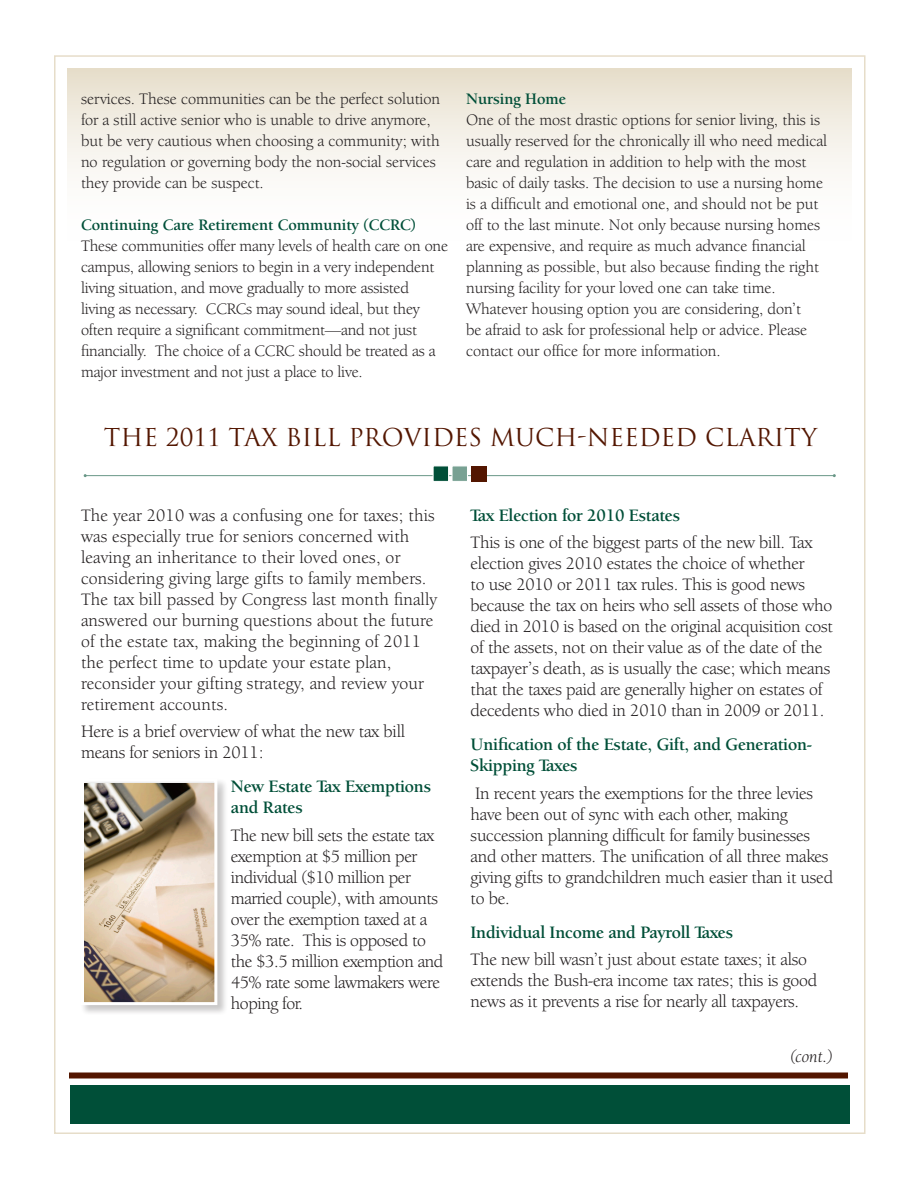
<style>
.page{position:relative;width:918px;height:1188px;background:#fff}
.page>*{position:absolute;margin:0;border:0;box-sizing:border-box;transform-origin:0 0}
.t1{font:24px "Trajan Pro";color:#531600}
.t2{font:18px/21px "Berkeley Oldstyle IT Cby BT";letter-spacing:-.01em;color:#231f20}
.t3{font:18px/21px "Berkeley Oldstyle IT Cby BT";letter-spacing:.01em;color:#231f20}
.t4{font:700 18px/21px "Berkeley Oldstyle IT Cby BT";letter-spacing:-.01em;color:#004f38}
.t5{font:italic 18px "Berkeley Oldstyle IT Cby BT";color:#231f20}
.t6{font:16.5px/21px "Berkeley Oldstyle IT Cby BT";color:#231f20}
.t7{font:700 16.5px "Berkeley Oldstyle IT Cby BT";color:#004f38}
.s1{font-weight:700;color:#004f38}
</style>
<div class="page">
<div style="left:68px;top:68px;width:784px;height:180px;background:linear-gradient(to bottom,#e9e2d1,#fff)"></div>
<div style="left:69px;top:1072px;width:779px;height:6px;background:#531600"></div>
<div style="left:70px;top:1085px;width:779px;height:39px;background:#004f38"></div>
<div style="left:81px;top:778px;width:147px;height:238px;background:#231f20;opacity:.25"></div>
<img style="left:85px;top:783px;width:128px;height:218px">
<div style="left:81px;top:778px;width:136px;height:227px;border:3px solid #fff"></div>
<hr style="left:85px;top:475px;width:749px;height:1px;background:#699787">
<div style="left:433px;top:465px;width:16px;height:17px;background:#004f38;border:1px solid #fff"></div>
<div style="left:452px;top:465px;width:16px;height:17px;background:#78a193;border:1px solid #fff"></div>
<div style="left:471px;top:466px;width:15px;height:15px;background:#531600"></div>
<p class="t6" style="left:81px;top:88px;width:361px">services. These communities can be the perfect solution for a still active senior who is unable to drive anymore, but be very cautious when choosing a community; with no regulation or governing body the non-social services they provide can be suspect.</p>
<p class="t6" style="left:81px;top:214px;width:369px"><span class="s1">Continuing Care Retirement Community (CCRC)<br></span>These communities offer many levels of health care on one campus, allowing seniors to begin in a very independent living situation, and move gradually to more assisted<br>living as necessary. CCRCs may sound ideal, but they often require a significant commitment—and not just financially. The choice of a CCRC should be treated as a major investment and not just a place to live.</p>
<p class="t7" style="left:466px;top:89px;width:102px">Nursing Home</p>
<p class="t6" style="left:466px;top:109px;width:363px">One of the most drastic options for senior living, this is usually reserved for the chronically ill who need medical care and regulation in addition to help with the most basic of daily tasks. The decision to use a nursing home is a difficult and emotional one, and should not be put off to the last minute. Not only because nursing homes are expensive, and require as much advance financial planning as possible, but also because finding the right nursing facility for your loved one can take time.</p>
<p class="t6" style="left:466px;top:298px;width:343px">Whatever housing option you are considering, don’t be afraid to ask for professional help or advice. Please contact our office for more information.</p>
<p class="t1" style="left:104px;top:422px;width:715px">THE 2011 TAX BILL PROVIDES MUCH-NEEDED CLARITY</p>
<p class="t3" style="left:81px;top:504px;width:358px">The year 2010 was a confusing one for taxes; this was especially true for seniors concerned with leaving an inheritance to their loved ones, or considering giving large gifts to family members.<br>The tax bill passed by Congress last month finally answered our burning questions about the future of the estate tax, making the beginning of 2011 the perfect time to update your estate plan, reconsider your gifting strategy, and review your retirement accounts.</p>
<p class="t2" style="left:81px;top:721px;width:326px">Here is a brief overview of what the new tax bill means for seniors in 2011:</p>
<p class="t4" style="left:231px;top:776px;width:202px">New Estate Tax Exemptions and Rates</p>
<p class="t2" style="left:231px;top:824px;width:214px">The new bill sets the estate tax exemption at $5 million per individual ($10 million per married couple), with amounts over the exemption taxed at a<br>35% rate. This is opposed to the $3.5 million exemption and<br>45% rate some lawmakers were hoping for.</p>
<p class="t4" style="left:471px;top:504px;width:211px">Tax Election for 2010 Estates</p>
<p class="t2" style="left:471px;top:532px;width:364px">This is one of the biggest parts of the new bill. Tax election gives 2010 estates the choice of whether<br>to use 2010 or 2011 tax rules. This is good news because the tax on heirs who sell assets of those who died in 2010 is based on the original acquisition cost of the assets, not on their value as of the date of the taxpayer’s death, as is usually the case; which means that the taxes paid are generally higher on estates of decedents who died in 2010 than in 2009 or 2011.</p>
<p class="t4" style="left:471px;top:734px;width:343px">Unification of the Estate, Gift, and Generation-<br>Skipping Taxes</p>
<p class="t2" style="left:471px;top:783px;width:364px">In recent years the exemptions for the three levies have been out of sync with each other, making succession planning difficult for family businesses and other matters. The unification of all three makes giving gifts to grandchildren much easier than it used to be.</p>
<p class="t4" style="left:471px;top:921px;width:264px">Individual Income and Payroll Taxes</p>
<p class="t2" style="left:471px;top:949px;width:348px">The new bill wasn’t just about estate taxes; it also extends the Bush-era income tax rates; this is good news as it prevents a rise for nearly all taxpayers.</p>
<p class="t5" style="left:790px;top:1045px;width:44px">(cont.)</p>
</div>
